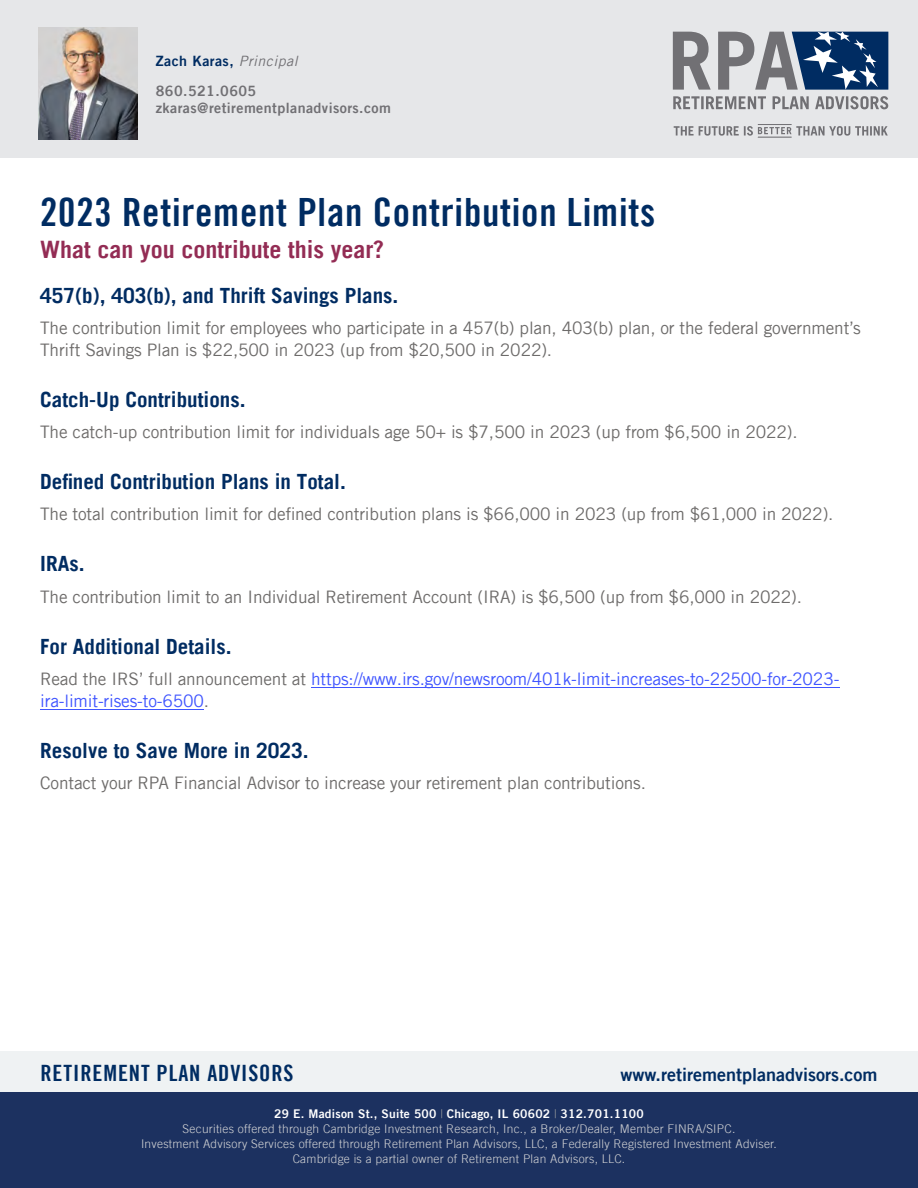
<style>
.page{position:relative;width:918px;height:1188px;background:#fff}
.page>*{position:absolute;margin:0;border:0;box-sizing:border-box;transform-origin:0 0}
.t1{font:39px "Trade Gothic LT Bold Cond Twenty";letter-spacing:.02em;color:#002c62}
.t2{font:700 24px "Trade Gothic LT";color:#932c54}
.t3{font:22.5px "Trade Gothic LT Bold Cond Twenty";letter-spacing:.04em;color:#002c62}
.t4{font:700 21px "Trade Gothic LT";color:#002c62}
.t5{font:18px "Trade Gothic LT Bold Two";color:#002c62}
.t6{font:17.25px/22.5px "Trade Gothic LT";letter-spacing:-.01em;color:#6d6b6a}
.t7{font:17.25px/22.5px "Trade Gothic LT";letter-spacing:-.01em;color:#4055ff}
.t8{font:700 14.25px/29.1px "Trade Gothic LT";letter-spacing:.03em;color:#717074}
.t9{font:300 12px "Trade Gothic LT";letter-spacing:.02em;color:#d1d2d4}
.t10{font:12px "Trade Gothic LT Bold Two";letter-spacing:.02em;color:#fff}
.s1{color:#002c62}
.s2{font-weight:400;font-style:italic}
.s3{color:#6d6b6a}
.s4{font-family:"Trade Gothic LT";font-weight:300;color:#9c9ea0}
</style>
<div class="page">
<div style="left:0;top:1052px;width:918px;height:136px;background:#eff2f3"></div>
<div style="left:0;top:1092px;width:918px;height:96px;background:#1c3160"></div>
<div style="left:0;top:0;width:918px;height:158px;background:#e6e7e9"></div>
<svg style="left:673px;top:96px;width:215px;height:13px"></svg>
<svg style="left:673px;top:32px;width:215px;height:58px"></svg>
<svg style="left:674px;top:126px;width:214px;height:10px"></svg>
<hr style="left:758px;top:137px;width:34px;height:1px;background:#717074">
<hr style="left:758px;top:124px;width:34px;height:1px;background:#717074">
<hr style="left:311px;top:687px;width:528px;height:1px;background:#4055ff">
<hr style="left:40px;top:709px;width:164px;height:1px;background:#4055ff">
<img style="left:39px;top:28px;width:98px;height:112px">
<p class="t8" style="left:156px;top:47px;width:143px"><span class="s1">Zach Karas,</span> <span class="s2">Principal<br></span>860.521.0605</p>
<p class="t8" style="left:156px;top:93px;width:237px">zkaras@retirementplanadvisors.com</p>
<p class="t1" style="left:40px;top:189px;width:617px">2023 Retirement Plan Contribution Limits</p>
<p class="t2" style="left:40px;top:235px;width:345px">What can you contribute this year?</p>
<p class="t4" style="left:40px;top:282px;width:360px">457(b), 403(b), and Thrift Savings Plans.</p>
<p class="t6" style="left:40px;top:316px;width:822px">The contribution limit for employees who participate in a 457(b) plan, 403(b) plan, or the federal government’s<br>Thrift Savings Plan is $22,500 in 2023 (up from $20,500 in 2022).</p>
<p class="t4" style="left:40px;top:387px;width:207px">Catch-Up Contributions.</p>
<p class="t6" style="left:40px;top:421px;width:759px">The catch-up contribution limit for individuals age 50+ is $7,500 in 2023 (up from $6,500 in 2022).</p>
<p class="t4" style="left:40px;top:469px;width:307px">Defined Contribution Plans in Total.</p>
<p class="t6" style="left:40px;top:503px;width:795px">The total contribution limit for defined contribution plans is $66,000 in 2023 (up from $61,000 in 2022).</p>
<p class="t4" style="left:40px;top:551px;width:46px">IRAs.</p>
<p class="t6" style="left:40px;top:585px;width:763px">The contribution limit to an Individual Retirement Account (IRA) is $6,500 (up from $6,000 in 2022).</p>
<p class="t4" style="left:40px;top:633px;width:193px">For Additional Details.</p>
<p class="t7" style="left:40px;top:667px;width:801px"><span class="s3">Read the IRS’ full announcement at</span> https://www.irs.gov/newsroom/401k-limit-increases-to-22500-for-2023- ira-limit-rises-to-6500<span class="s3">.</span></p>
<p class="t4" style="left:40px;top:738px;width:270px">Resolve to Save More in 2023.</p>
<p class="t6" style="left:40px;top:772px;width:607px">Contact your RPA Financial Advisor to increase your retirement plan contributions.</p>
<p class="t3" style="left:40px;top:1060px;width:255px">RETIREMENT PLAN ADVISORS</p>
<p class="t5" style="left:621px;top:1064px;width:258px">www.retirementplanadvisors.com</p>
<p class="t10" style="left:274px;top:1106px;width:371px">29 E. Madison St., Suite 500 <span class="s4">|</span> Chicago, IL 60602 <span class="s4">|</span> 312.701.1100</p>
<p class="t9" style="left:183px;top:1121px;width:554px">Securities offered through Cambridge Investment Research, Inc., a Broker/Dealer, Member FINRA/SIPC.</p>
<p class="t9" style="left:141px;top:1136px;width:637px">Investment Advisory Services offered through Retirement Plan Advisors, LLC, a Federally Registered Investment Adviser.</p>
<p class="t9" style="left:293px;top:1151px;width:334px">Cambridge is a partial owner of Retirement Plan Advisors, LLC.</p>
</div>
